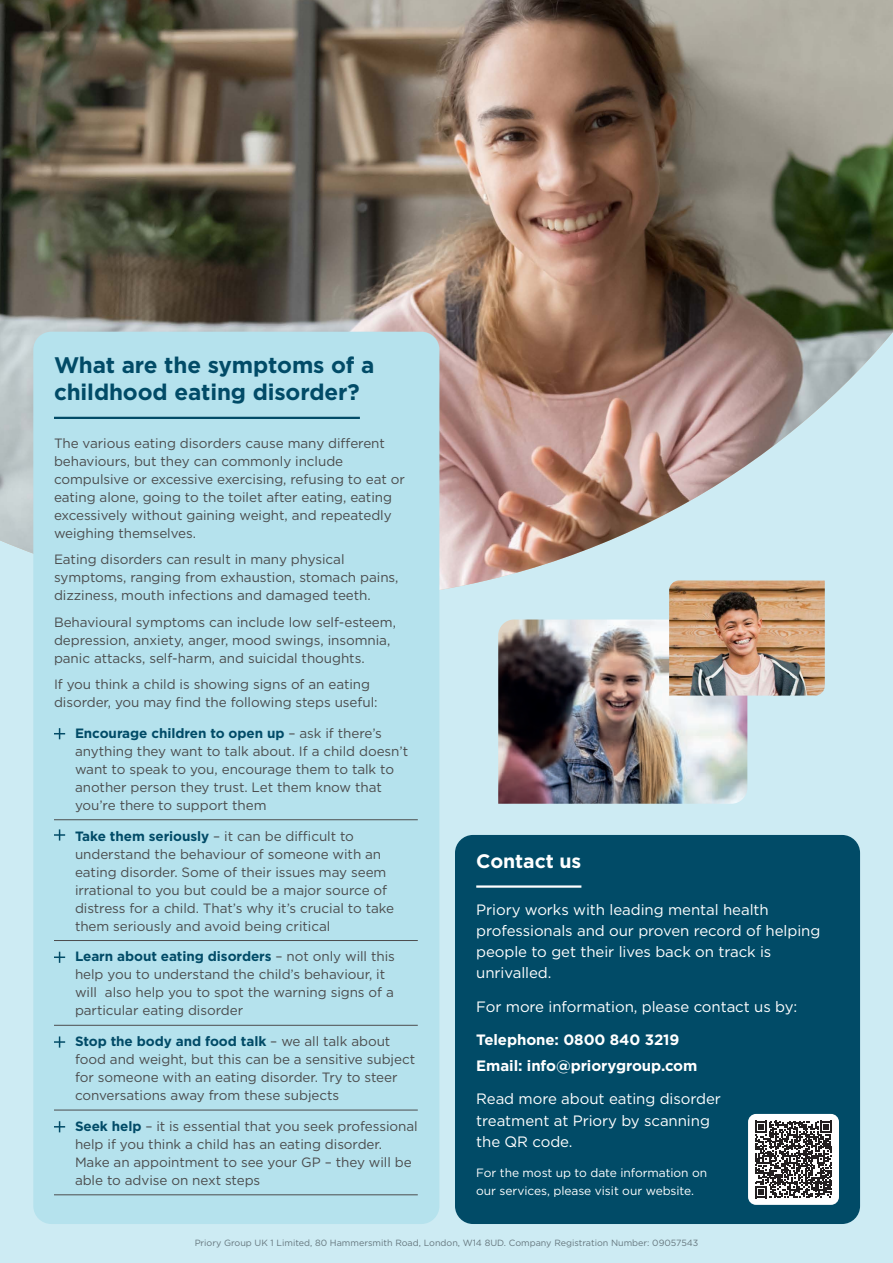
<style>
.page{position:relative;width:893px;height:1263px;background:#cdebf3}
.page>*{position:absolute;margin:0;border:0;box-sizing:border-box;transform-origin:0 0}
.t1{font:700 22.5px/27px "Gotham";letter-spacing:-.005em;color:#014b67}
.t2{font:700 19.5px "Gotham";letter-spacing:-.005em;color:#fff}
.t3{font:15px/21px "Gotham";letter-spacing:-.005em;color:#fff}
.t4{font:700 15px "Gotham";letter-spacing:-.005em;color:#fff}
.t5{font:13.5px/18px "Gotham";letter-spacing:-.005em;color:#4b4c4d}
.t6{font:12px/18px "Gotham";letter-spacing:-.005em;color:#fff}
.t7{font:9px "Gotham";color:#808285}
.s1{font-weight:700;color:#014b67}
</style>
<div class="page">
<img style="left:0;top:0;width:893px;height:590px">
<div style="left:33px;top:332px;width:406px;height:892px;background:#b5e2ed;border-radius:18px"></div>
<div style="left:455px;top:835px;width:405px;height:389px;background:#014b67;border-radius:18px"></div>
<hr style="left:476px;top:885px;width:105px;height:3px;background:#fff">
<div style="left:748px;top:1114px;width:91px;height:91px;background:#fff;border-radius:8px"></div>
<svg style="left:755px;top:1121px;width:77px;height:77px"></svg>
<img style="left:498px;top:619px;width:249px;height:185px">
<img style="left:669px;top:580px;width:156px;height:116px">
<hr style="left:54px;top:417px;width:306px;height:2px;background:#014b67">
<hr style="left:54px;top:819px;width:364px;height:1px;background:#4b4c4d">
<hr style="left:54px;top:940px;width:364px;height:1px;background:#4b4c4d">
<hr style="left:54px;top:1025px;width:364px;height:1px;background:#4b4c4d">
<hr style="left:54px;top:1110px;width:364px;height:1px;background:#4b4c4d">
<hr style="left:54px;top:1194px;width:364px;height:1px;background:#4b4c4d">
<svg style="left:54px;top:728px;width:11px;height:11px"></svg>
<svg style="left:54px;top:829px;width:11px;height:11px"></svg>
<svg style="left:54px;top:952px;width:11px;height:11px"></svg>
<svg style="left:54px;top:1036px;width:11px;height:11px"></svg>
<svg style="left:54px;top:1121px;width:11px;height:11px"></svg>
<p class="t1" style="left:54px;top:351px;width:322px">What are the symptoms of a childhood eating disorder?</p>
<p class="t5" style="left:54px;top:433px;width:352px">The various eating disorders cause many different behaviours, but they can commonly include compulsive or excessive exercising, refusing to eat or eating alone, going to the toilet after eating, eating excessively without gaining weight, and repeatedly weighing themselves.</p>
<p class="t5" style="left:54px;top:550px;width:346px">Eating disorders can result in many physical symptoms, ranging from exhaustion, stomach pains, dizziness, mouth infections and damaged teeth.</p>
<p class="t5" style="left:54px;top:612px;width:343px">Behavioural symptoms can include low self-esteem, depression, anxiety, anger, mood swings, insomnia, panic attacks, self-harm, and suicidal thoughts.</p>
<p class="t5" style="left:54px;top:675px;width:325px">If you think a child is showing signs of an eating disorder, you may find the following steps useful:</p>
<p class="t5" style="left:75px;top:724px;width:335px"><span class="s1">Encourage children to open up</span> – ask if there’s anything they want to talk about. If a child doesn’t want to speak to you, encourage them to talk to another person they trust. Let them know that you’re there to support them</p>
<p class="t5" style="left:75px;top:826px;width:321px"><span class="s1">Take them seriously</span> – it can be difficult to understand the behaviour of someone with an eating disorder. Some of their issues may seem irrational to you but could be a major source of distress for a child. That’s why it’s crucial to take them seriously and avoid being critical</p>
<p class="t5" style="left:75px;top:947px;width:321px"><span class="s1">Learn about eating disorders</span> – not only will this help you to understand the child’s behaviour, it will also help you to spot the warning signs of a particular eating disorder</p>
<p class="t5" style="left:75px;top:1032px;width:342px"><span class="s1">Stop the body and food talk</span> – we all talk about food and weight, but this can be a sensitive subject for someone with an eating disorder. Try to steer conversations away from these subjects</p>
<p class="t5" style="left:75px;top:1117px;width:344px"><span class="s1">Seek help</span> – it is essential that you seek professional help if you think a child has an eating disorder.<br>Make an appointment to see your GP – they will be able to advise on next steps</p>
<p class="t2" style="left:476px;top:848px;width:107px">Contact us</p>
<p class="t3" style="left:476px;top:899px;width:346px">Priory works with leading mental health professionals and our proven record of helping people to get their lives back on track is unrivalled.</p>
<p class="t3" style="left:476px;top:995px;width:323px">For more information, please contact us by:</p>
<p class="t4" style="left:476px;top:1030px;width:205px">Telephone: 0800 840 3219</p>
<p class="t4" style="left:476px;top:1055px;width:223px">Email: info@priorygroup.com</p>
<p class="t3" style="left:476px;top:1088px;width:246px">Read more about eating disorder treatment at Priory by scanning the QR code.</p>
<p class="t6" style="left:476px;top:1164px;width:232px">For the most up to date information on our services, please visit our website.</p>
<p class="t7" style="left:195px;top:1236px;width:505px">Priory Group UK 1 Limited, 80 Hammersmith Road, London, W14 8UD. Company Registration Number: 09057543</p>
</div>
